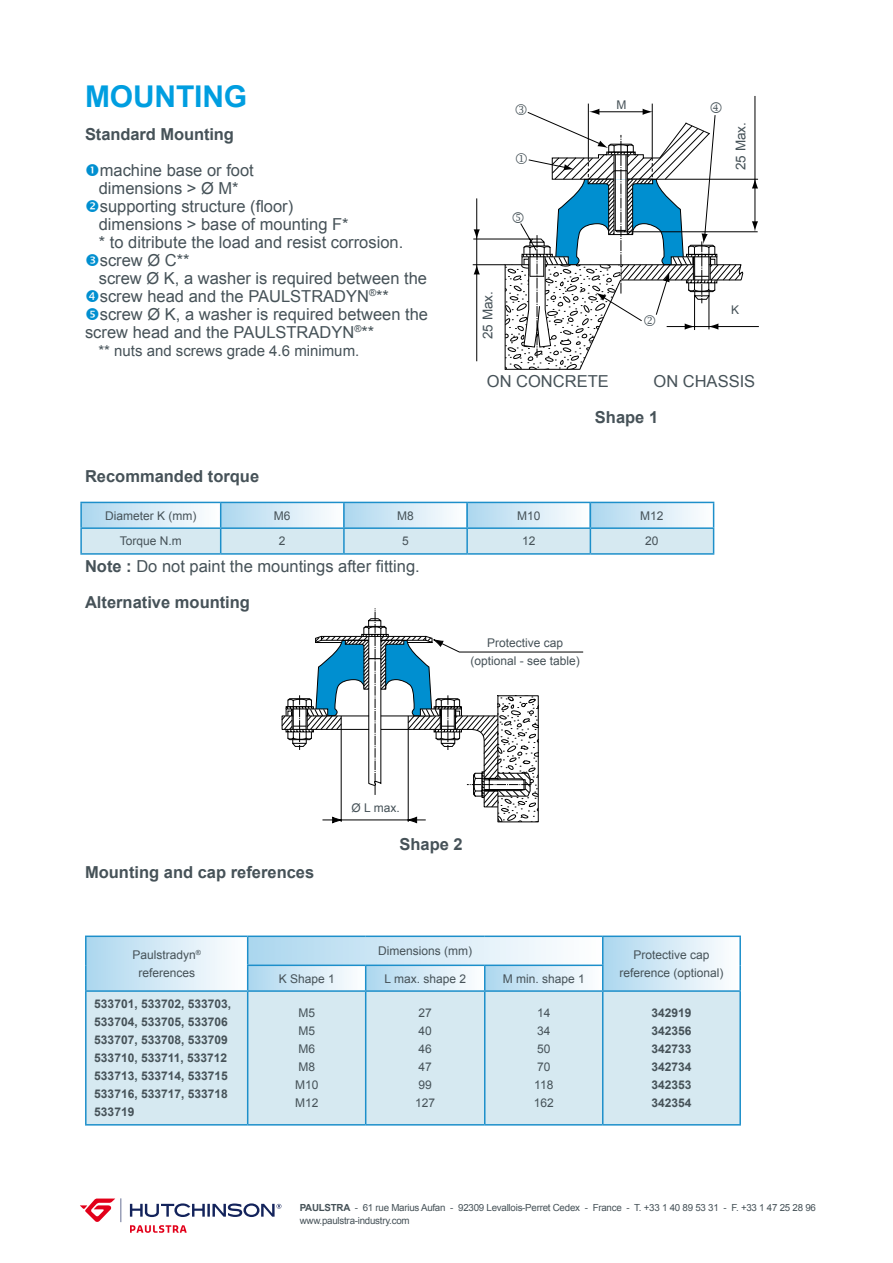
<style>
.page{position:relative;width:893px;height:1263px;background:#fff}
.page>*{position:absolute;margin:0;border:0;box-sizing:border-box;transform-origin:0 0}
.t1{font:700 30px "Arial";letter-spacing:-.005em;color:#009ee0}
.t2{font:16.5px/36px "Arial";color:#465258}
.t3{font:700 16.5px "Arial";color:#465258}
.t4{font:15px "Arial";color:#465258}
.t5{font:15px "Wingdings 2";color:#465258}
.t6{font:13.5px "Arial";color:#465258}
.t7{font:12px/18px "Arial";color:#465258;text-align:center}
.t8{font:700 12px/18px "Arial";color:#465258}
.t9{font:9.75px/13.5px "Arial";letter-spacing:-.025em;color:#465258}
.s1{font-weight:700}
</style>
<div class="page">
<svg style="left:130px;top:1225px;width:57px;height:8px"></svg>
<svg style="left:130px;top:1203px;width:151px;height:14px"></svg>
<svg style="left:121px;top:1198px;width:1px;height:24px"></svg>
<svg style="left:80px;top:1198px;width:35px;height:24px"></svg>
<div style="left:85px;top:936px;width:163px;height:56px;background:linear-gradient(to right,#acd7ee,#fff)"></div>
<div style="left:248px;top:965px;width:118px;height:27px;background:linear-gradient(to right,#add7ef,#fefefe)"></div>
<div style="left:248px;top:936px;width:355px;height:29px;background:linear-gradient(to right,#add7ee,#fff)"></div>
<div style="left:366px;top:965px;width:119px;height:27px;background:linear-gradient(to right,#add7ef,#fff)"></div>
<div style="left:485px;top:965px;width:118px;height:27px;background:linear-gradient(to right,#add7ee,#fff)"></div>
<div style="left:603px;top:936px;width:137px;height:56px;background:linear-gradient(to right,#add7ef,#fff)"></div>
<svg style="left:282px;top:608px;width:301px;height:215px"></svg>
<hr style="left:80px;top:502px;width:141px;height:1px;background:#1d8fca">
<hr style="left:80px;top:503px;width:2px;height:24px;background:#1d8fca">
<hr style="left:221px;top:502px;width:123px;height:1px;background:#1d8fca">
<hr style="left:344px;top:502px;width:123px;height:1px;background:#1d8fca">
<hr style="left:467px;top:502px;width:123px;height:1px;background:#1d8fca">
<hr style="left:590px;top:502px;width:124px;height:1px;background:#1d8fca">
<hr style="left:80px;top:527px;width:141px;height:2px;background:#1d8fca">
<hr style="left:80px;top:529px;width:2px;height:24px;background:#1d8fca">
<svg style="left:81px;top:503px;width:633px;height:50px;background:#cde5f1"></svg>
<hr style="left:80px;top:553px;width:141px;height:2px;background:#1d8fca">
<hr style="left:221px;top:553px;width:123px;height:2px;background:#1d8fca">
<hr style="left:344px;top:553px;width:123px;height:2px;background:#1d8fca">
<hr style="left:467px;top:553px;width:123px;height:2px;background:#1d8fca">
<hr style="left:590px;top:553px;width:124px;height:2px;background:#1d8fca">
<div style="left:87px;top:992px;width:652px;height:132px;background:#d6e9f1"></div>
<hr style="left:85px;top:935px;width:163px;height:2px;background:#1d8fca">
<hr style="left:85px;top:937px;width:2px;height:28px;background:#1d8fca">
<hr style="left:248px;top:935px;width:118px;height:2px;background:#1d8fca">
<hr style="left:366px;top:935px;width:119px;height:2px;background:#1d8fca">
<hr style="left:485px;top:935px;width:118px;height:2px;background:#1d8fca">
<hr style="left:603px;top:935px;width:138px;height:2px;background:#1d8fca">
<hr style="left:739px;top:937px;width:2px;height:28px;background:#1d8fca">
<hr style="left:85px;top:965px;width:2px;height:25px;background:#1d8fca">
<hr style="left:247px;top:964px;width:119px;height:2px;background:#1d8fca">
<svg style="left:247px;top:937px;width:1px;height:53px"></svg>
<hr style="left:366px;top:964px;width:119px;height:2px;background:#1d8fca">
<svg style="left:365px;top:966px;width:1px;height:24px"></svg>
<hr style="left:485px;top:964px;width:118px;height:2px;background:#1d8fca">
<svg style="left:484px;top:966px;width:1px;height:24px"></svg>
<svg style="left:602px;top:937px;width:1px;height:53px"></svg>
<hr style="left:739px;top:965px;width:2px;height:25px;background:#1d8fca">
<hr style="left:85px;top:990px;width:163px;height:2px;background:#1d8fca">
<hr style="left:85px;top:992px;width:2px;height:132px;background:#1d8fca">
<hr style="left:248px;top:990px;width:118px;height:2px;background:#1d8fca">
<hr style="left:247px;top:992px;width:1px;height:132px;background:#1d8fca">
<hr style="left:366px;top:990px;width:119px;height:2px;background:#1d8fca">
<hr style="left:365px;top:992px;width:1px;height:132px;background:#1d8fca">
<hr style="left:485px;top:990px;width:118px;height:2px;background:#1d8fca">
<hr style="left:484px;top:992px;width:1px;height:132px;background:#1d8fca">
<hr style="left:603px;top:990px;width:138px;height:2px;background:#1d8fca">
<hr style="left:602px;top:992px;width:1px;height:132px;background:#1d8fca">
<hr style="left:739px;top:992px;width:2px;height:132px;background:#1d8fca">
<hr style="left:85px;top:1124px;width:163px;height:1px;background:#1d8fca">
<hr style="left:248px;top:1124px;width:118px;height:1px;background:#1d8fca">
<hr style="left:366px;top:1124px;width:119px;height:1px;background:#1d8fca">
<hr style="left:485px;top:1124px;width:118px;height:1px;background:#1d8fca">
<hr style="left:603px;top:1124px;width:138px;height:1px;background:#1d8fca">
<hr style="left:667px;top:326px;width:92px;height:1px;background:#000">
<hr style="left:755px;top:96px;width:1px;height:127px;background:#000">
<svg style="left:473px;top:102px;width:285px;height:268px"></svg>
<h1 class="t1" style="left:85px;top:76px;width:164px">MOUNTING</h1>
<p class="t3" style="left:85px;top:123px;width:151px">Standard Mounting</p>
<p class="t2" style="left:100px;top:152px;width:156px">machine base or foot</p>
<p class="t2" style="left:99px;top:170px;width:141px">dimensions &gt; Ø M*</p>
<p class="t2" style="left:100px;top:188px;width:195px">supporting structure (floor)</p>
<p class="t2" style="left:99px;top:206px;width:251px">dimensions &gt; base of mounting F*</p>
<p class="t2" style="left:99px;top:224px;width:306px">* to ditribute the load and resist corrosion.</p>
<p class="t2" style="left:100px;top:242px;width:91px">screw Ø C**</p>
<p class="t2" style="left:99px;top:260px;width:330px">screw Ø K, a washer is required between the</p>
<p class="t2" style="left:100px;top:278px;width:291px">screw head and the PAULSTRADYN<sup>®</sup>**</p>
<p class="t2" style="left:100px;top:296px;width:330px">screw Ø K, a washer is required between the</p>
<p class="t2" style="left:85px;top:314px;width:291px">screw head and the PAULSTRADYN<sup>®</sup>**</p>
<p class="t4" style="left:98px;top:340px;width:262px">** nuts and screws grade 4.6 minimum.</p>
<p class="t3" style="left:85px;top:465px;width:176px">Recommanded torque</p>
<p class="t5" style="left:515px;top:102px;width:15px">●</p>
<p class="t5" style="left:511px;top:210px;width:15px">■</p>
<p class="t6" style="left:479px;top:339px;width:50px;rotate:-90deg">25 Max.</p>
<p class="t7" style="left:616px;top:96px;width:11px">M</p>
<p class="t6" style="left:732px;top:170px;width:50px;rotate:-90deg">25 Max.</p>
<p class="t7" style="left:731px;top:301px;width:10px">K</p>
<p class="t2" style="left:487px;top:364px;width:123px">ON CONCRETE</p>
<p class="t2" style="left:653px;top:364px;width:103px">ON CHASSIS</p>
<p class="t3" style="left:595px;top:406px;width:65px">Shape 1</p>
<p class="t7" style="left:105px;top:507px;width:93px">Diameter K (mm)</p>
<p class="t7" style="left:274px;top:507px;width:18px">M6</p>
<p class="t7" style="left:397px;top:507px;width:18px">M8</p>
<p class="t7" style="left:517px;top:507px;width:25px">M10</p>
<p class="t7" style="left:640px;top:507px;width:25px">M12</p>
<p class="t7" style="left:120px;top:532px;width:64px">Torque N.m</p>
<p class="t7" style="left:279px;top:532px;width:8px">2</p>
<p class="t7" style="left:402px;top:532px;width:8px">5</p>
<p class="t7" style="left:522px;top:532px;width:15px">12</p>
<p class="t7" style="left:645px;top:532px;width:15px">20</p>
<p class="t2" style="left:85px;top:548px;width:336px"><span class="s1">Note :</span> Do not paint the mountings after fitting.<br><span class="s1">Alternative mounting</span></p>
<p class="t7" style="left:470px;top:633px;width:111px">Protective cap (optional - see table)</p>
<p class="t3" style="left:85px;top:861px;width:231px">Mounting and cap references</p>
<p class="t7" style="left:352px;top:799px;width:50px">Ø L max.</p>
<p class="t3" style="left:399px;top:833px;width:65px">Shape 2</p>
<p class="t7" style="left:132px;top:946px;width:70px">Paulstradyn<sup>® </sup>references</p>
<p class="t7" style="left:378px;top:942px;width:95px">Dimensions (mm)</p>
<p class="t7" style="left:619px;top:946px;width:106px">Protective cap reference (optional)</p>
<p class="t7" style="left:279px;top:969px;width:58px">K Shape 1</p>
<p class="t7" style="left:384px;top:969px;width:83px">L max. shape 2</p>
<p class="t7" style="left:503px;top:969px;width:84px">M min. shape 1</p>
<p class="t8" style="left:94px;top:995px;width:138px">533701, 533702, 533703,<br>533704, 533705, 533706<br>533707, 533708, 533709<br>533710, 533711, 533712<br>533713, 533714, 533715<br>533716, 533717, 533718<br>533719</p>
<p class="t7" style="left:295px;top:1004px;width:25px;text-align:left">M5<br>M5<br>M6<br>M8<br>M10<br>M12</p>
<p class="t7" style="left:415px;top:1004px;width:22px;text-align:left">27<br>40<br>46<br>47<br>99<br>127</p>
<p class="t7" style="left:534px;top:1004px;width:22px;text-align:left">14<br>34<br>50<br>70<br>118<br>162</p>
<p class="t8" style="left:651px;top:1004px;width:42px;text-align:justify">342919<br>342356<br>342733<br>342734<br>342353<br>342354</p>
<p class="t9" style="left:300px;top:1200px;width:518px"><span class="s1">PAULSTRA</span> - 61 rue Marius Aufan - 92309 Levallois-Perret Cedex - France - T. +33 1 40 89 53 31 - F. +33 1 47 25 28 96 www.paulstra-industry.com</p>
</div>
